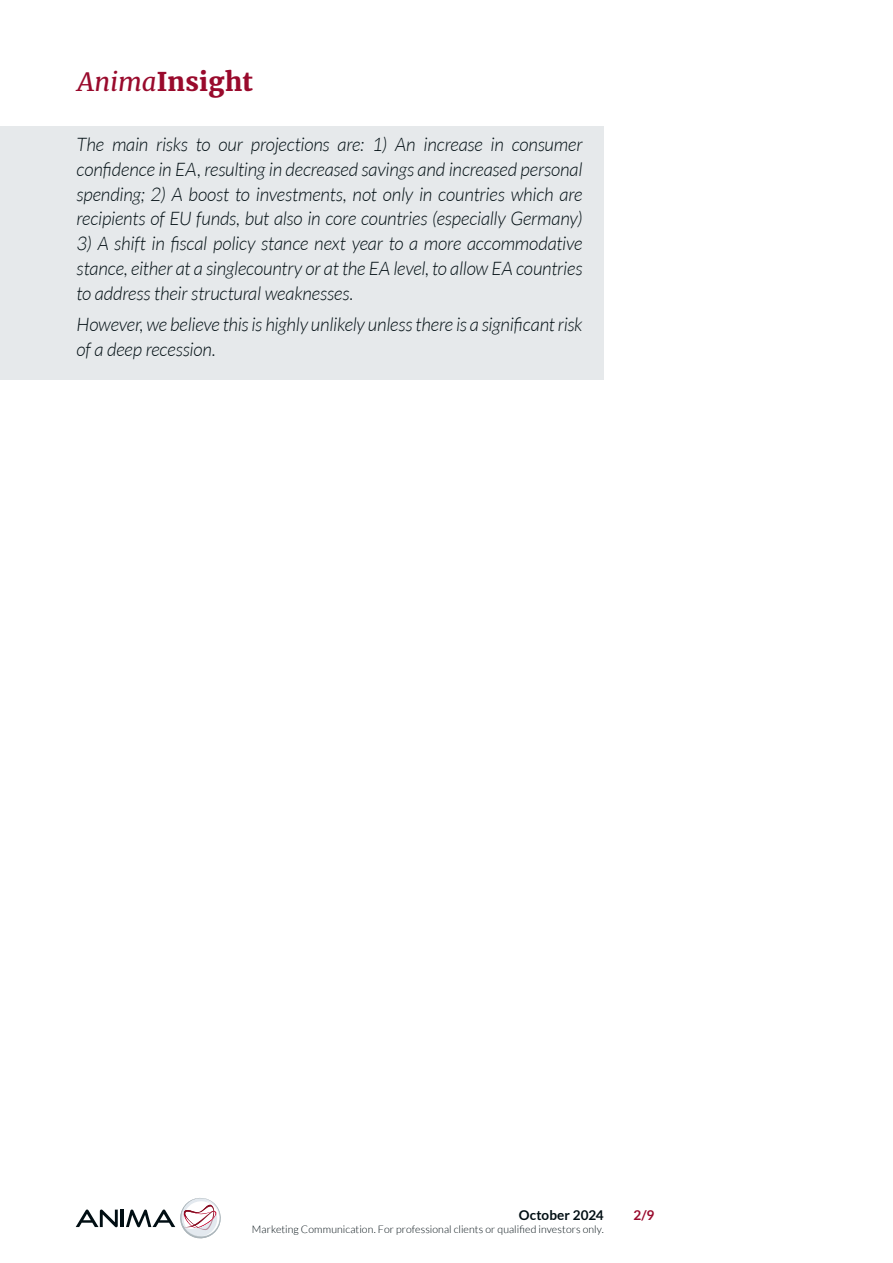
<style>
.page{position:relative;width:893px;height:1263px;background:#fff}
.page>*{position:absolute;margin:0;border:0;box-sizing:border-box;transform-origin:0 0}
.t1{font:900 25.5px "Merriweather";letter-spacing:.005em;color:#990a2c}
.t2{font:italic 300 18.75px/24.8px "Lato";letter-spacing:-.01em;color:#010e13;text-align:justify}
.t3{font:700 13.5px "Lato";letter-spacing:.005em;color:#010e13}
.t4{font:700 13.5px "Lato";color:#990a2c}
.t5{font:300 10.5px "Lato";letter-spacing:.01em;color:#010e13}
.s1{font-weight:400;font-style:italic}
</style>
<div class="page">
<svg style="left:76px;top:1209px;width:42px;height:18px"></svg>
<hr style="left:121px;top:1209px;width:3px;height:18px;background:#010e13">
<svg style="left:126px;top:1198px;width:95px;height:41px"></svg>
<div style="left:0;top:126px;width:604px;height:254px;background:#e6e9eb"></div>
<h1 class="t1" style="left:77px;top:64px;width:177px"><span class="s1">Anima</span>Insight</h1>
<p class="t2" style="left:77px;top:133px;width:508px">The main risks to our projections are: 1) An increase in consumer confidence in EA, resulting in decreased savings and increased personal spending; 2) A boost to investments, not only in countries which are recipients of EU funds, but also in core countries (especially Germany)</p>
<p class="t2" style="left:77px;top:232px;width:508px">3) A shift in fiscal policy stance next year to a more accommodative stance, either at a singlecountry or at the EA level, to allow EA countries to address their structural weaknesses.</p>
<p class="t2" style="left:77px;top:313px;width:507px">However, we believe this is highly unlikely unless there is a significant risk of a deep recession.</p>
<p class="t3" style="left:519px;top:1207px;width:87px">October 2024</p>
<p class="t4" style="left:634px;top:1207px;width:22px">2/9</p>
<p class="t5" style="left:252px;top:1223px;width:353px">Marketing Communication. For professional clients or qualified investors only.</p>
</div>
